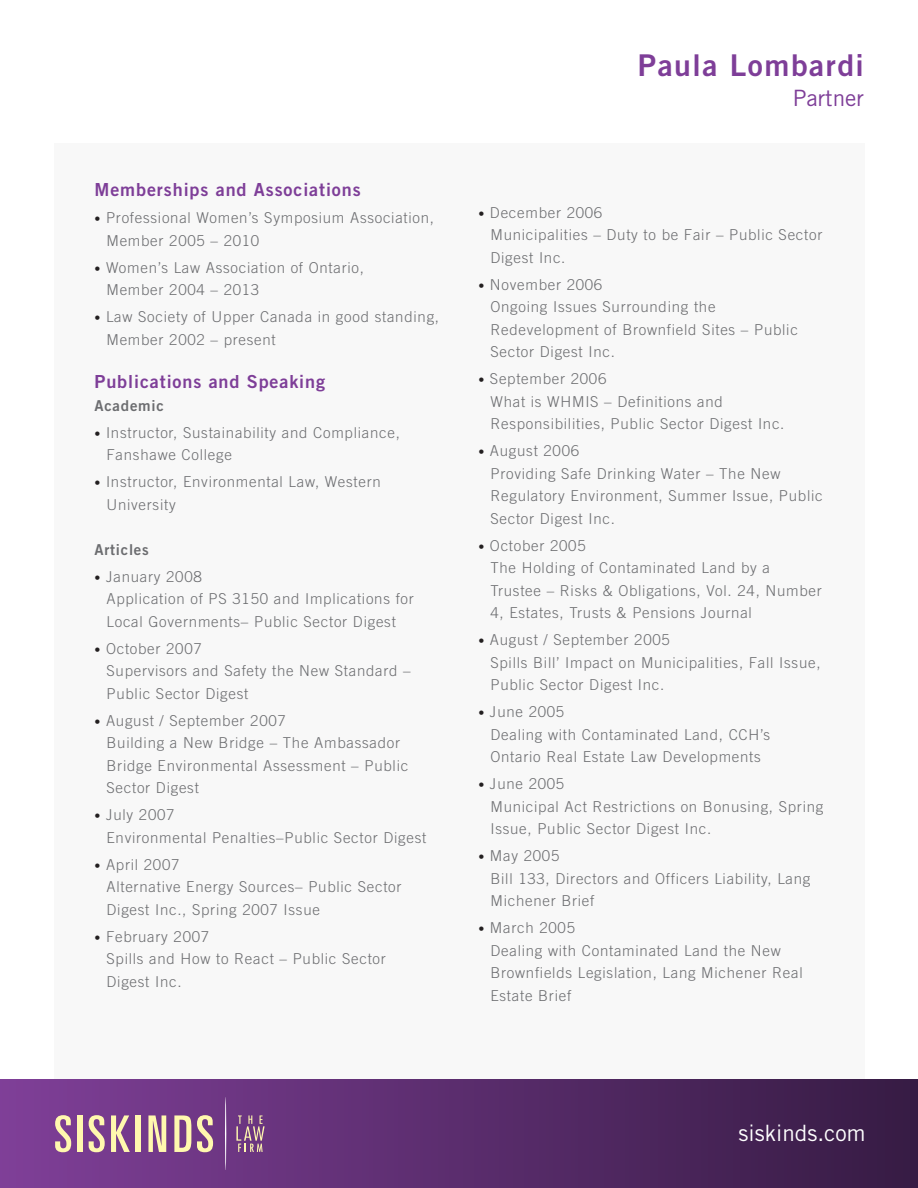
<style>
.page{position:relative;width:918px;height:1188px;background:#fff}
.page>*{position:absolute;margin:0;border:0;box-sizing:border-box;transform-origin:0 0}
.t1{font:30px "Trade Gothic LT Std Bd 2";letter-spacing:.05em;color:#7e3e98}
.t2{font:22.5px "Trade Gothic LT Std";color:#fff}
.t3{font:22.5px "Trade Gothic LT Std";color:#7e3e98}
.Main_copy{font:18px "Trade Gothic LT Std Bd 2";letter-spacing:.05em;color:#7e3e98}
.Main_copy-2{font:300 15px/22.5px "Trade Gothic LT Std";letter-spacing:.05em;color:#6c6d70}
.Main_copy-3{font:15px "Trade Gothic LT Std Bd 2";letter-spacing:.05em;color:#6c6d70}
.s1{font-size:12px;color:#231f20}
</style>
<div class="page">
<div style="left:54px;top:143px;width:810px;height:944px;background:#f8f8f8"></div>
<img style="left:1px;top:1080px;width:917px;height:108px">
<svg style="left:55px;top:1115px;width:16px;height:37px"></svg>
<div style="left:77px;top:1115px;width:5px;height:37px;background:#fff8ae"></div>
<svg style="left:89px;top:1115px;width:16px;height:37px"></svg>
<svg style="left:111px;top:1115px;width:19px;height:37px"></svg>
<div style="left:135px;top:1115px;width:5px;height:37px;background:#fff8ae"></div>
<svg style="left:148px;top:1115px;width:18px;height:37px"></svg>
<svg style="left:174px;top:1115px;width:17px;height:37px"></svg>
<svg style="left:197px;top:1115px;width:16px;height:37px"></svg>
<svg style="left:225px;top:1097px;width:1px;height:73px"></svg>
<svg style="left:236px;top:1115px;width:29px;height:37px"></svg>
<p class="Main_copy" style="left:94px;top:179px;width:268px">Memberships and Associations</p>
<p class="Main_copy-2" style="left:106px;top:206px;width:329px;text-indent:-12px"><span class="s1">•</span> Professional Women’s Symposium Association,<br>Member 2005 – 2010</p>
<p class="Main_copy-2" style="left:94px;top:256px;width:271px"><span class="s1">•</span> Women’s Law Association of Ontario,</p>
<p class="Main_copy-2" style="left:106px;top:278px;width:154px">Member 2004 – 2013</p>
<p class="Main_copy-2" style="left:106px;top:305px;width:334px;text-indent:-12px"><span class="s1">•</span> Law Society of Upper Canada in good standing,<br>Member 2002 – present</p>
<p class="Main_copy" style="left:94px;top:371px;width:232px">Publications and Speaking</p>
<p class="Main_copy-3" style="left:94px;top:396px;width:71px">Academic</p>
<p class="Main_copy-2" style="left:106px;top:421px;width:295px;text-indent:-12px"><span class="s1">•</span> Instructor, Sustainability and Compliance,<br>Fanshawe College</p>
<p class="Main_copy-2" style="left:106px;top:470px;width:276px;text-indent:-12px"><span class="s1">•</span> Instructor, Environmental Law, Western<br>University</p>
<p class="Main_copy-3" style="left:94px;top:540px;width:56px">Articles</p>
<p class="Main_copy-2" style="left:94px;top:565px;width:109px"><span class="s1">•</span> January 2008</p>
<p class="Main_copy-2" style="left:106px;top:587px;width:309px">Application of PS 3150 and Implications for<br>Local Governments– Public Sector Digest</p>
<p class="Main_copy-2" style="left:94px;top:637px;width:109px"><span class="s1">•</span> October 2007</p>
<p class="Main_copy-2" style="left:106px;top:659px;width:306px">Supervisors and Safety the New Standard –<br>Public Sector Digest</p>
<p class="Main_copy-2" style="left:94px;top:709px;width:193px"><span class="s1">•</span> August / September 2007</p>
<p class="Main_copy-2" style="left:106px;top:731px;width:303px">Building a New Bridge – The Ambassador<br>Bridge Environmental Assessment – Public<br>Sector Digest</p>
<p class="Main_copy-2" style="left:94px;top:803px;width:82px"><span class="s1">•</span> July 2007</p>
<p class="Main_copy-2" style="left:106px;top:826px;width:321px">Environmental Penalties–Public Sector Digest</p>
<p class="Main_copy-2" style="left:94px;top:853px;width:86px"><span class="s1">•</span> April 2007</p>
<p class="Main_copy-2" style="left:106px;top:875px;width:297px">Alternative Energy Sources– Public Sector<br>Digest Inc., Spring 2007 Issue</p>
<p class="Main_copy-2" style="left:94px;top:925px;width:116px"><span class="s1">•</span> February 2007</p>
<p class="Main_copy-2" style="left:106px;top:947px;width:281px">Spills and How to React – Public Sector</p>
<p class="Main_copy-2" style="left:106px;top:970px;width:77px">Digest Inc.</p>
<p class="t1" style="left:638px;top:46px;width:228px">Paula Lombardi</p>
<p class="t3" style="left:793px;top:84px;width:73px">Partner</p>
<p class="Main_copy-2" style="left:478px;top:201px;width:125px"><span class="s1">•</span> December 2006</p>
<p class="Main_copy-2" style="left:490px;top:224px;width:333px">Municipalities – Duty to be Fair – Public Sector<br>Digest Inc.</p>
<p class="Main_copy-2" style="left:478px;top:273px;width:125px"><span class="s1">•</span> November 2006</p>
<p class="Main_copy-2" style="left:490px;top:296px;width:309px">Ongoing Issues Surrounding the<br>Redevelopment of Brownfield Sites – Public<br>Sector Digest Inc.</p>
<p class="Main_copy-2" style="left:478px;top:368px;width:129px"><span class="s1">•</span> September 2006</p>
<p class="Main_copy-2" style="left:490px;top:390px;width:296px">What is WHMIS – Definitions and<br>Responsibilities, Public Sector Digest Inc.</p>
<p class="Main_copy-2" style="left:478px;top:440px;width:102px"><span class="s1">•</span> August 2006</p>
<p class="Main_copy-2" style="left:490px;top:462px;width:334px">Providing Safe Drinking Water – The New<br>Regulatory Environment, Summer Issue, Public<br>Sector Digest Inc.</p>
<p class="Main_copy-2" style="left:478px;top:534px;width:109px"><span class="s1">•</span> October 2005</p>
<p class="Main_copy-2" style="left:490px;top:557px;width:333px">The Holding of Contaminated Land by a<br>Trustee – Risks &amp; Obligations, Vol. 24, Number<br>4, Estates, Trusts &amp; Pensions Journal</p>
<p class="Main_copy-2" style="left:478px;top:629px;width:193px"><span class="s1">•</span> August / September 2005</p>
<p class="Main_copy-2" style="left:490px;top:651px;width:332px">Spills Bill’ Impact on Municipalities, Fall Issue,<br>Public Sector Digest Inc.</p>
<p class="Main_copy-2" style="left:478px;top:701px;width:87px"><span class="s1">•</span> June 2005</p>
<p class="Main_copy-2" style="left:490px;top:723px;width:281px">Dealing with Contaminated Land, CCH’s<br>Ontario Real Estate Law Developments</p>
<p class="Main_copy-2" style="left:478px;top:773px;width:87px"><span class="s1">•</span> June 2005</p>
<p class="Main_copy-2" style="left:490px;top:795px;width:334px">Municipal Act Restrictions on Bonusing, Spring<br>Issue, Public Sector Digest Inc.</p>
<p class="Main_copy-2" style="left:478px;top:845px;width:82px"><span class="s1">•</span> May 2005</p>
<p class="Main_copy-2" style="left:490px;top:867px;width:322px">Bill 133, Directors and Officers Liability, Lang<br>Michener Brief</p>
<p class="Main_copy-2" style="left:478px;top:917px;width:98px"><span class="s1">•</span> March 2005</p>
<p class="Main_copy-2" style="left:490px;top:939px;width:314px">Dealing with Contaminated Land the New<br>Brownfields Legislation, Lang Michener Real<br>Estate Brief</p>
<h2 class="t2" style="left:739px;top:1120px;width:128px">siskinds.com</h2>
</div>
